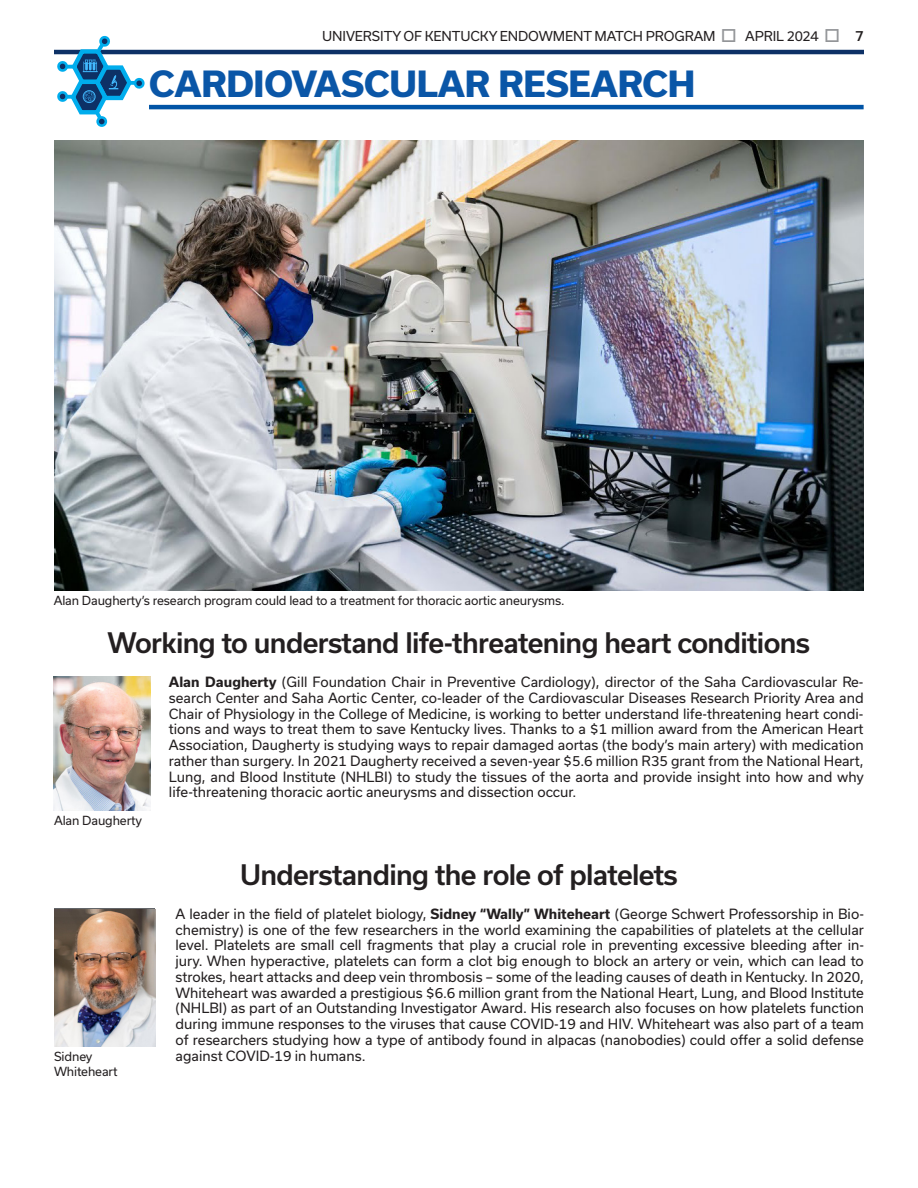
<style>
.page{position:relative;width:918px;height:1188px;background:#fff}
.page>*{position:absolute;margin:0;border:0;box-sizing:border-box;transform-origin:0 0}
.EMP_2024_toppers{font:800 34.5px "Usual";letter-spacing:-.005em;color:#0a56a7}
.EMP_headline_2021{font:500 27px "Usual";letter-spacing:-.025em;color:#231f20}
.EMP_text{font:13.5px/15.8px "Usual";color:#231f20;text-align:justify}
.t1{font:13.05px "Usual";letter-spacing:-.005em;color:#231f20}
.EMP_cutline{font:12px "Usual";letter-spacing:-.01em;color:#231f20}
.s1{color:#939598}
.s2{font-weight:500;font-size:13.5px}
.s3{font-weight:700}
</style>
<div class="page">
<hr style="left:54px;top:50px;width:810px;height:4px;background:#0d3166">
<img style="left:54px;top:141px;width:810px;height:450px">
<img style="left:54px;top:676px;width:97px;height:135px">
<hr style="left:149px;top:105px;width:715px;height:4px;background:#0154a6">
<div style="left:96px;top:116px;width:11px;height:11px;border:3px solid #00aded;border-radius:50%"></div>
<svg style="left:56px;top:36px;width:90px;height:87px"></svg>
<img style="left:54px;top:909px;width:101px;height:137px">
<p class="t1" style="left:322px;top:28px;width:543px">UNIVERSITY OF KENTUCKY ENDOWMENT MATCH PROGRAM <span class="s1">□</span> APRIL 2024 <span class="s1">□</span> <span class="s2">7</span></p>
<p class="EMP_2024_toppers" style="left:149px;top:64px;width:548px">CARDIOVASCULAR RESEARCH</p>
<p class="EMP_cutline" style="left:54px;top:594px;width:512px">Alan Daugherty’s research program could lead to a treatment for thoracic aortic aneurysms.</p>
<p class="EMP_headline_2021" style="left:108px;top:628px;width:704px">Working to understand life-threatening heart conditions</p>
<p class="EMP_text" style="left:169px;top:674px;width:697px"><span class="s3">Alan Daugherty</span> (Gill Foundation Chair in Preventive Cardiology), director of the Saha Cardiovascular Re&shy;search Center and Saha Aortic Center, co-leader of the Cardiovascular Diseases Research Priority Area and Chair of Physiology in the College of Medicine, is working to better understand life-threatening heart condi&shy;tions and ways to treat them to save Kentucky lives. Thanks to a $1 million award from the American Heart Association, Daugherty is studying ways to repair damaged aortas (the body’s main artery) with medication rather than surgery. In 2021 Daugherty received a seven-year $5.6 million R35 grant from the National Heart, Lung, and Blood Institute (NHLBI) to study the tissues of the aorta and provide insight into how and why life-threatening thoracic aortic aneurysms and dissection occur.</p>
<p class="EMP_cutline" style="left:54px;top:814px;width:90px">Alan Daugherty</p>
<p class="EMP_headline_2021" style="left:240px;top:859px;width:439px">Understanding the role of platelets</p>
<p class="EMP_text" style="left:176px;top:906px;width:690px">A leader in the field of platelet biology, <span class="s3">Sidney “Wally” Whiteheart</span> (George Schwert Professorship in Bio&shy;chemistry) is one of the few researchers in the world examining the capabilities of platelets at the cellular level. Platelets are small cell fragments that play a crucial role in preventing excessive bleeding after in&shy;jury. When hyperactive, platelets can form a clot big enough to block an artery or vein, which can lead to strokes, heart attacks and deep vein thrombosis – some of the leading causes of death in Kentucky. In 2020, Whiteheart was awarded a prestigious $6.6 million grant from the National Heart, Lung, and Blood Institute (NHLBI) as part of an Outstanding Investigator Award. His research also focuses on how platelets function during immune responses to the viruses that cause COVID-19 and HIV. Whiteheart was also part of a team of researchers studying how a type of antibody found in alpacas (nanobodies) could offer a solid defense</p>
<p class="EMP_cutline" style="left:54px;top:1049px;width:40px">Sidney</p>
<p class="EMP_text" style="left:176px;top:1048px;width:192px">against COVID-19 in humans.</p>
<p class="EMP_cutline" style="left:54px;top:1064px;width:65px">Whiteheart</p>
</div>
